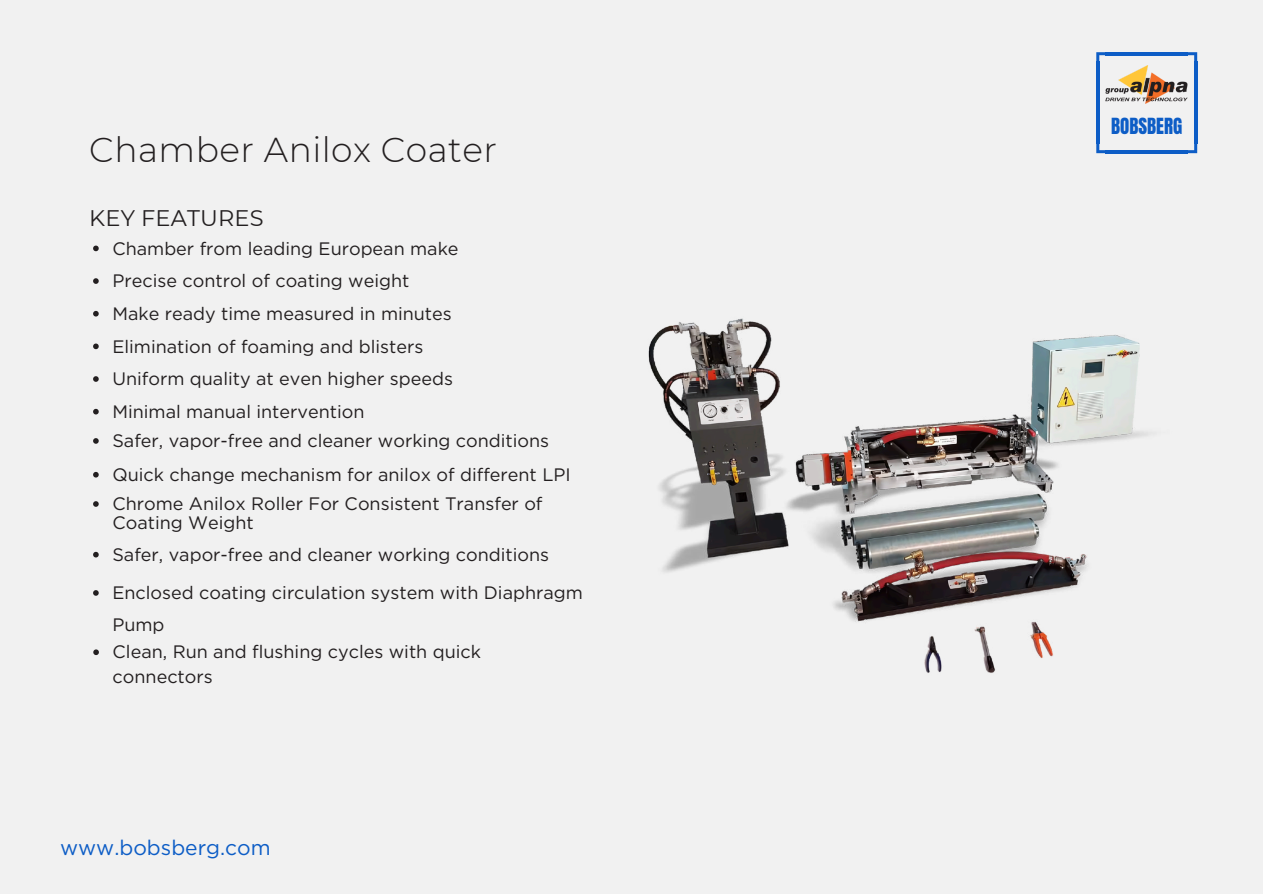
<style>
.page{position:relative;width:1263px;height:894px;background:#fff}
.page>*{position:absolute;margin:0;border:0;box-sizing:border-box;transform-origin:0 0}
.t1{font:300 34.5px "Montserrat";letter-spacing:.015em;color:#231f20}
.t2{font:22.5px "Montserrat";letter-spacing:.005em;color:#231f20}
.t3{font:21px "Gotham";color:#0d5dc6}
.t4{font:18.9px "Anton";color:#0d5dc6}
.t5{font:18px/24.8px "Gotham";color:#231f20}
</style>
<div class="page">
<div style="left:0;top:0;width:1263px;height:893px;background:#f1f1f1"></div>
<img style="left:648px;top:318px;width:501px;height:355px">
<svg style="left:93px;top:649px;width:6px;height:6px"></svg>
<svg style="left:93px;top:245px;width:6px;height:6px"></svg>
<svg style="left:93px;top:278px;width:6px;height:6px"></svg>
<svg style="left:93px;top:311px;width:6px;height:5px"></svg>
<svg style="left:93px;top:343px;width:6px;height:6px"></svg>
<svg style="left:93px;top:376px;width:6px;height:6px"></svg>
<svg style="left:93px;top:409px;width:6px;height:5px"></svg>
<svg style="left:93px;top:438px;width:6px;height:5px"></svg>
<svg style="left:93px;top:472px;width:6px;height:5px"></svg>
<svg style="left:93px;top:501px;width:6px;height:5px"></svg>
<svg style="left:93px;top:551px;width:6px;height:6px"></svg>
<svg style="left:93px;top:590px;width:6px;height:5px"></svg>
<img style="left:1105px;top:65px;width:83px;height:39px">
<hr style="left:1194px;top:61px;width:3px;height:83px;background:#0d5dc6">
<hr style="left:1096px;top:61px;width:3px;height:83px;background:#0d5dc6">
<hr style="left:1105px;top:52px;width:83px;height:3px;background:#0d5dc6">
<hr style="left:1105px;top:150px;width:83px;height:3px;background:#0d5dc6">
<svg style="left:1188px;top:52px;width:9px;height:9px"></svg>
<svg style="left:1096px;top:52px;width:9px;height:9px"></svg>
<svg style="left:1188px;top:144px;width:9px;height:9px"></svg>
<svg style="left:1096px;top:144px;width:9px;height:9px"></svg>
<p class="t1" style="left:89px;top:128px;width:409px">Chamber Anilox Coater</p>
<p class="t2" style="left:89px;top:204px;width:176px">KEY FEATURES</p>
<h2 class="t5" style="left:112px;top:236px;width:348px">Chamber from leading European make</h2>
<p class="t5" style="left:112px;top:268px;width:298px">Precise control of coating weight</p>
<p class="t5" style="left:112px;top:301px;width:341px">Make ready time measured in minutes</p>
<p class="t5" style="left:112px;top:333px;width:312px">Elimination of foaming and blisters</p>
<p class="t5" style="left:112px;top:366px;width:342px">Uniform quality at even higher speeds</p>
<p class="t5" style="left:112px;top:399px;width:254px">Minimal manual intervention</p>
<p class="t5" style="left:112px;top:428px;width:438px">Safer, vapor-free and cleaner working conditions</p>
<p class="t5" style="left:112px;top:462px;width:460px">Quick change mechanism for anilox of different LPI</p>
<p class="t5" style="left:112px;top:494px;width:432px;line-height:19.2px">Chrome Anilox Roller For Consistent Transfer of<br>Coating Weight</p>
<p class="t5" style="left:112px;top:542px;width:438px">Safer, vapor-free and cleaner working conditions</p>
<p class="t5" style="left:112px;top:576px;width:472px;line-height:31.5px">Enclosed coating circulation system with Diaphragm<br>Pump</p>
<p class="t5" style="left:113px;top:639px;width:370px">Clean, Run and flushing cycles with quick connectors</p>
<p class="t3" style="left:60px;top:834px;width:212px">www.bobsberg.com</p>
<p class="t4" style="left:1111px;top:113px;width:73px">BOBSBERG</p>
</div>
